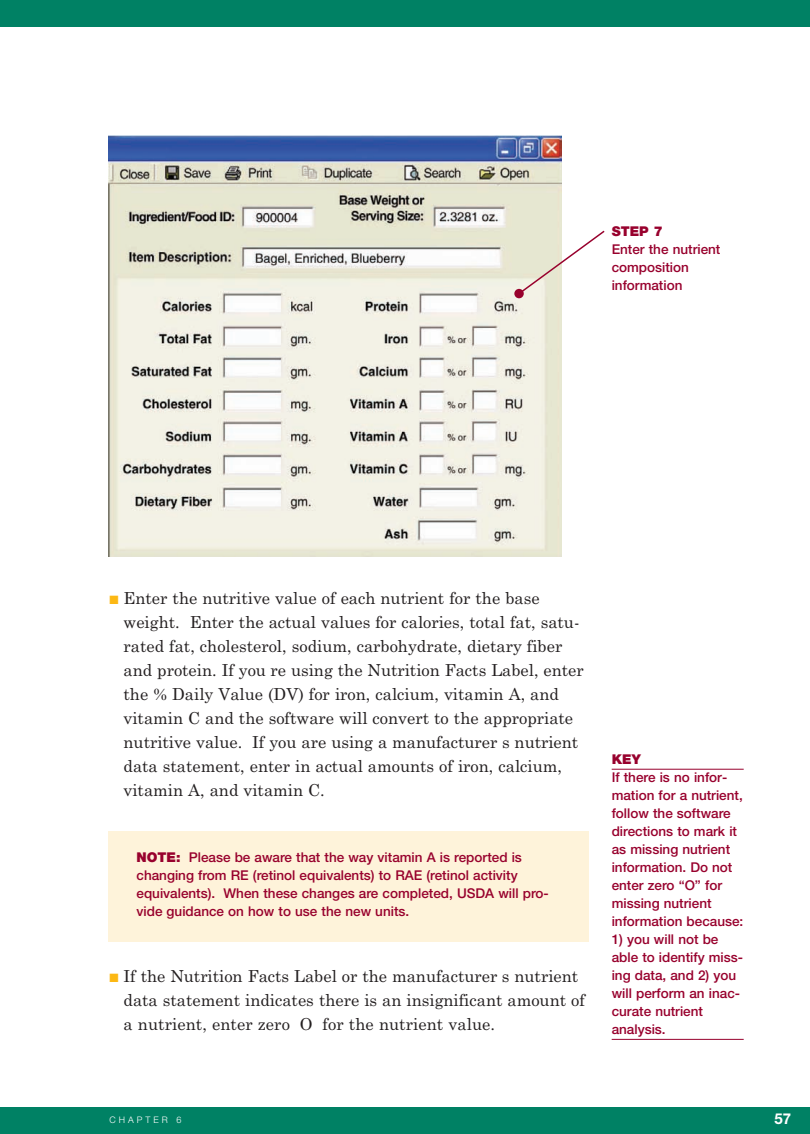
<style>
.page{position:relative;width:810px;height:1134px;background:#fff}
.page>*{position:absolute;margin:0;border:0;box-sizing:border-box;transform-origin:0 0}
.t1{font:16.5px/24px "Century Schoolbook";color:#231f20}
.t2{font:700 15px "Helvetica Neue";color:#fff}
.t3{font:500 13.5px/18px "Helvetica Neue";color:#98012d}
.t4{font:900 13.5px "Helvetica Neue";color:#98012d}
.t5{font:300 9px "Helvetica Neue";letter-spacing:.335em;color:#fff}
.s1{color:#fcb814}
.s2{font-weight:900}
</style>
<div class="page">
<div style="left:108px;top:832px;width:481px;height:110px;background:#fef3da"></div>
<div style="left:0;top:0;width:810px;height:27px;background:#008164"></div>
<div style="left:0;top:1107px;width:810px;height:27px;background:#008164"></div>
<img style="left:108px;top:136px;width:454px;height:420px">
<svg style="left:517px;top:229px;width:88px;height:67px"></svg>
<div style="left:514px;top:289px;width:10px;height:9px;background:#98012d;border-radius:50%"></div>
<hr style="left:612px;top:769px;width:132px;height:1px;background:#98012d">
<hr style="left:612px;top:1039px;width:132px;height:1px;background:#98012d">
<p class="t4" style="left:612px;top:227px;width:53px">STEP 7</p>
<p class="t3" style="left:612px;top:242px;width:110px">Enter the nutrient composition information</p>
<p class="t1" style="left:124px;top:587px;width:462px;text-indent:-14px"><span class="s1">■</span> Enter the nutritive value of each nutrient for the base weight. Enter the actual values for calories, total fat, satu&shy;rated fat, cholesterol, sodium, carbohydrate, dietary fiber and protein. If you re using the Nutrition Facts Label, enter the % Daily Value (DV) for iron, calcium, vitamin A, and vitamin C and the software will convert to the appropriate nutritive value. If you are using a manufacturer s nutrient data statement, enter in actual amounts of iron, calcium, vitamin A, and vitamin C.</p>
<p class="t3" style="left:136px;top:849px;width:414px"><span class="s2">NOTE:</span> Please be aware that the way vitamin A is reported is changing from RE (retinol equivalents) to RAE (retinol activity equivalents). When these changes are completed, USDA will pro&shy;vide guidance on how to use the new units.</p>
<p class="t1" style="left:124px;top:965px;width:463px;text-indent:-14px"><span class="s1">■</span> If the Nutrition Facts Label or the manufacturer s nutrient data statement indicates there is an insignificant amount of a nutrient, enter zero O for the nutrient value.</p>
<p class="t4" style="left:612px;top:754px;width:31px">KEY</p>
<p class="t3" style="left:612px;top:769px;width:133px">If there is no infor&shy;mation for a nutrient, follow the software directions to mark it as missing nutrient information. Do not enter zero “O” for missing nutrient information because:</p>
<p class="t3" style="left:612px;top:931px;width:133px">1) you will not be able to identify miss&shy;ing data, and 2) you will perform an inac&shy;curate nutrient analysis.</p>
<p class="t5" style="left:110px;top:1117px;width:74px">CHAPTER 6</p>
<p class="t2" style="left:775px;top:1113px;width:18px">57</p>
</div>
